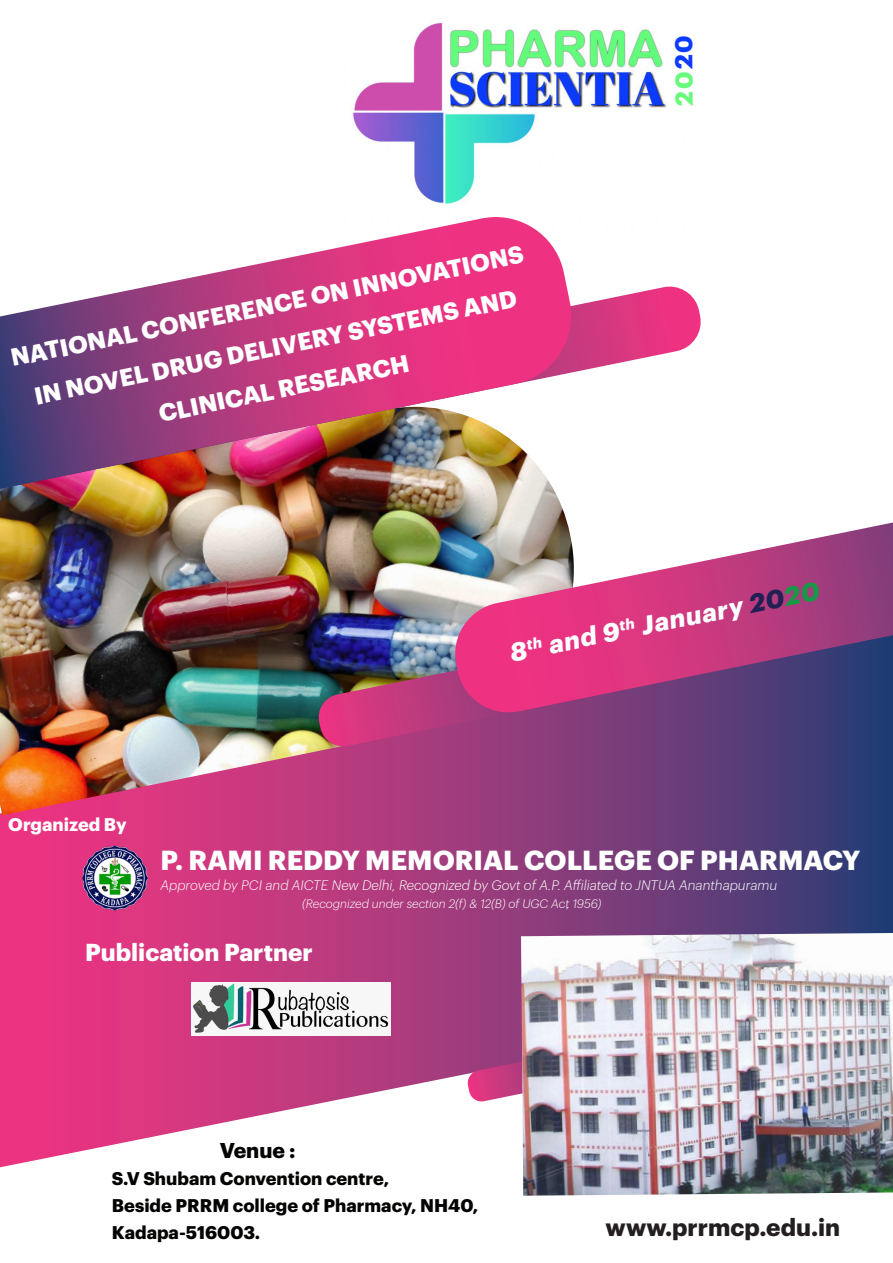
<style>
.page{position:relative;width:893px;height:1263px;background:#fff}
.page>*{position:absolute;margin:0;border:0;box-sizing:border-box;transform-origin:0 0}
.t1{font:700 27px "Graphik";color:#fff}
.t2{font:italic 700 25.5px "Graphik";color:#fff}
.t3{font:700 24px/42px "Graphik";color:#fff;text-align:center}
.t4{font:700 24px "Graphik";color:#231f20}
.t5{font:700 24px "Graphik";color:#68fa7b}
.t6{font:700 21px "Graphik";color:#040503}
.t7{font:700 18px/27px "Graphik";color:#040503}
.t8{font:700 18px "Graphik";color:#fff}
.t9{font:italic 300 13.5px "Graphik";color:#fff}
.t10{font:italic 300 12px "Graphik";color:#fff}
.s1{color:#0c3bfd}
.s2{color:#202054}
.s3{color:#169a47}
</style>
<div class="page">
<svg style="left:0;top:717px;width:893px;height:450px;background:#ae4f8b"></svg>
<img style="left:353px;top:22px;width:315px;height:183px">
<img style="left:0;top:489px;width:588px;height:326px">
<img style="left:317px;top:609px;width:472px;height:139px">
<svg style="left:467px;top:986px;width:54px;height:116px;background:#aa4382"></svg>
<svg style="left:450px;top:522px;width:443px;height:195px;background:#b35f92"></svg>
<img style="left:521px;top:933px;width:372px;height:263px">
<svg style="left:577px;top:287px;width:124px;height:85px"></svg>
<img style="left:0;top:217px;width:577px;height:272px">
<img style="left:82px;top:845px;width:65px;height:65px">
<img style="left:191px;top:983px;width:199px;height:53px">
<svg style="left:509px;top:636px;width:34px;height:26px"></svg>
<svg style="left:619px;top:617px;width:16px;height:14px"></svg>
<p class="t3" style="left:7px;top:337px;width:524px;rotate:-12deg">NATIONAL CONFERENCE ON INNOVATIONS<br>IN NOVEL DRUG DELIVERY SYSTEMS AND<br>CLINICAL RESEARCH</p>
<p class="t5" style="left:665px;top:106px;width:73px;rotate:-90deg">20<span class="s1">20</span></p>
<p class="t2" style="left:545px;top:626px;width:74px;rotate:-12deg">and 9</p>
<p class="t2" style="left:637px;top:607px;width:183px;rotate:-12deg">January <span class="s2">20</span><span class="s3">20</span></p>
<p class="t8" style="left:8px;top:811px;width:120px">Organized By</p>
<p class="t1" style="left:161px;top:839px;width:701px">P. RAMI REDDY MEMORIAL COLLEGE OF PHARMACY</p>
<p class="t9" style="left:161px;top:875px;width:618px">Approved by PCI and AICTE New Delhi, Recognized by Govt of A.P. Affiliated to JNTUA Ananthapuramu</p>
<p class="t10" style="left:302px;top:895px;width:301px">(Recognized under section 2(f) &amp; 12(B) of UGC Act, 1956)</p>
<p class="t3" style="left:85px;top:929px;width:229px">Publication Partner</p>
<p class="t6" style="left:220px;top:1134px;width:77px">Venue :</p>
<p class="t7" style="left:112px;top:1163px;width:279px">S.V Shubam Convention centre,</p>
<p class="t7" style="left:112px;top:1190px;width:368px">Beside PRRM college of Pharmacy, NH40,<br>Kadapa-516003.</p>
<p class="t4" style="left:605px;top:1209px;width:236px">www.prrmcp.edu.in</p>
</div>
